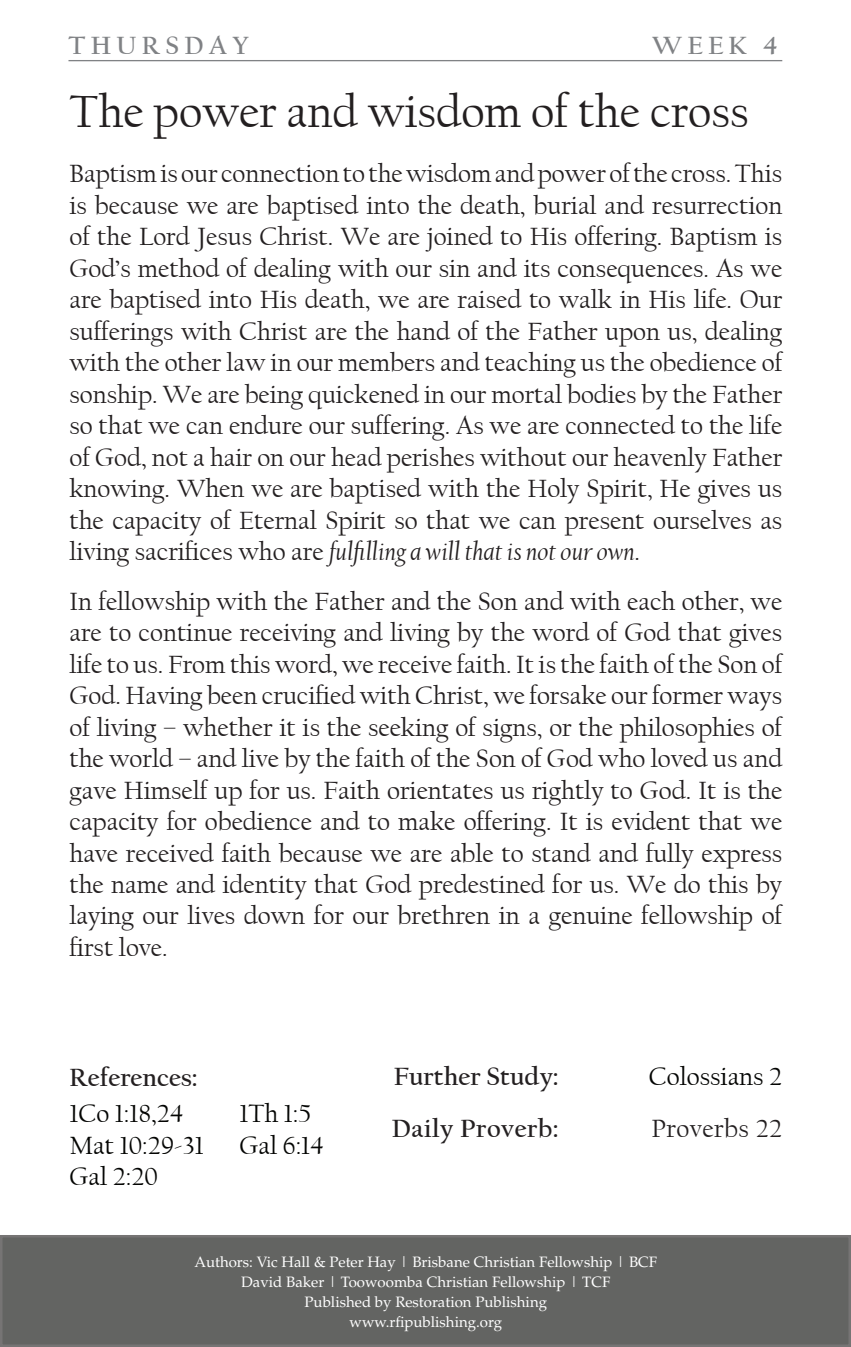
<style>
.page{position:relative;width:851px;height:1347px;background:#fff}
.page>*{position:absolute;margin:0;border:0;box-sizing:border-box;transform-origin:0 0}
.t1{font:47.25px "Californian FB";color:#231f20}
.t2{font:26.25px/31.5px "Californian FB";color:#231f20;text-align:justify}
.t3{font:26.25px/31.5px "Californian FB";color:#040503}
.t4{font:700 26.25px/51px "Californian FB";color:#231f20}
.t5{font:700 26.25px "Californian FB";letter-spacing:.2em;color:#808285}
.t6{font:26.25px "Californian FB";letter-spacing:.02em;color:#231f20}
.t7{font:15px/20px "Palatino";color:#fff;text-align:center}
.s1{font-style:italic}
</style>
<div class="page">
<div style="left:1px;top:1236px;width:848px;height:109px;background:#636462"></div>
<svg style="left:0;top:1235px;width:1px;height:111px"></svg>
<hr style="left:68px;top:60px;width:714px;height:1px;background:#808285">
<p class="t5" style="left:68px;top:31px;width:182px">THURSDAY</p>
<p class="t5" style="left:652px;top:31px;width:127px">WEEK 4</p>
<h1 class="t1" style="left:69px;top:86px;width:680px">The power and wisdom of the cross</h1>
<p class="t2" style="left:69px;top:158px;width:714px">Baptism is our connection to the wisdom and power of the cross. This is because we are baptised into the death, burial and resurrection of the Lord Jesus Christ. We are joined to His offering. Baptism is God’s method of dealing with our sin and its consequences. As we are baptised into His death, we are raised to walk in His life. Our sufferings with Christ are the hand of the Father upon us, dealing with the other law in our members and teaching us the obedience of sonship. We are being quickened in our mortal bodies by the Father so that we can endure our suffering. As we are connected to the life of God, not a hair on our head perishes without our heavenly Father knowing. When we are baptised with the Holy Spirit, He gives us the capacity of Eternal Spirit so that we can present ourselves as living sacrifices who are <span class="s1">fulfilling a will that is not our own</span>.</p>
<p class="t2" style="left:69px;top:586px;width:714px">In fellowship with the Father and the Son and with each other, we are to continue receiving and living by the word of God that gives life to us. From this word, we receive faith. It is the faith of the Son of God. Having been crucified with Christ, we forsake our former ways of living – whether it is the seeking of signs, or the philosophies of the world – and live by the faith of the Son of God who loved us and gave Himself up for us. Faith orientates us rightly to God. It is the capacity for obedience and to make offering. It is evident that we have received faith because we are able to stand and fully express the name and identity that God predestined for us. We do this by laying our lives down for our brethren in a genuine fellowship of first love.</p>
<p class="t4" style="left:69px;top:1051px;width:130px">References:</p>
<p class="t4" style="left:392px;top:1051px;width:168px">Further Study:<br>Daily Proverb:</p>
<p class="t3" style="left:649px;top:1061px;width:135px">Colossians 2</p>
<p class="t3" style="left:69px;top:1098px;width:136px">1Co 1:18,24<br>Mat 10:29-31<br>Gal 2:20</p>
<p class="t3" style="left:239px;top:1098px;width:86px">1Th 1:5<br>Gal 6:14</p>
<p class="t6" style="left:651px;top:1113px;width:132px">Proverbs 22</p>
<p class="t7" style="left:194px;top:1251px;width:464px">Authors: Vic Hall &amp; Peter Hay | Brisbane Christian Fellowship | BCF David Baker | Toowoomba Christian Fellowship | TCF<br>Published by Restoration Publishing<br>www.rfipublishing.org</p>
</div>
